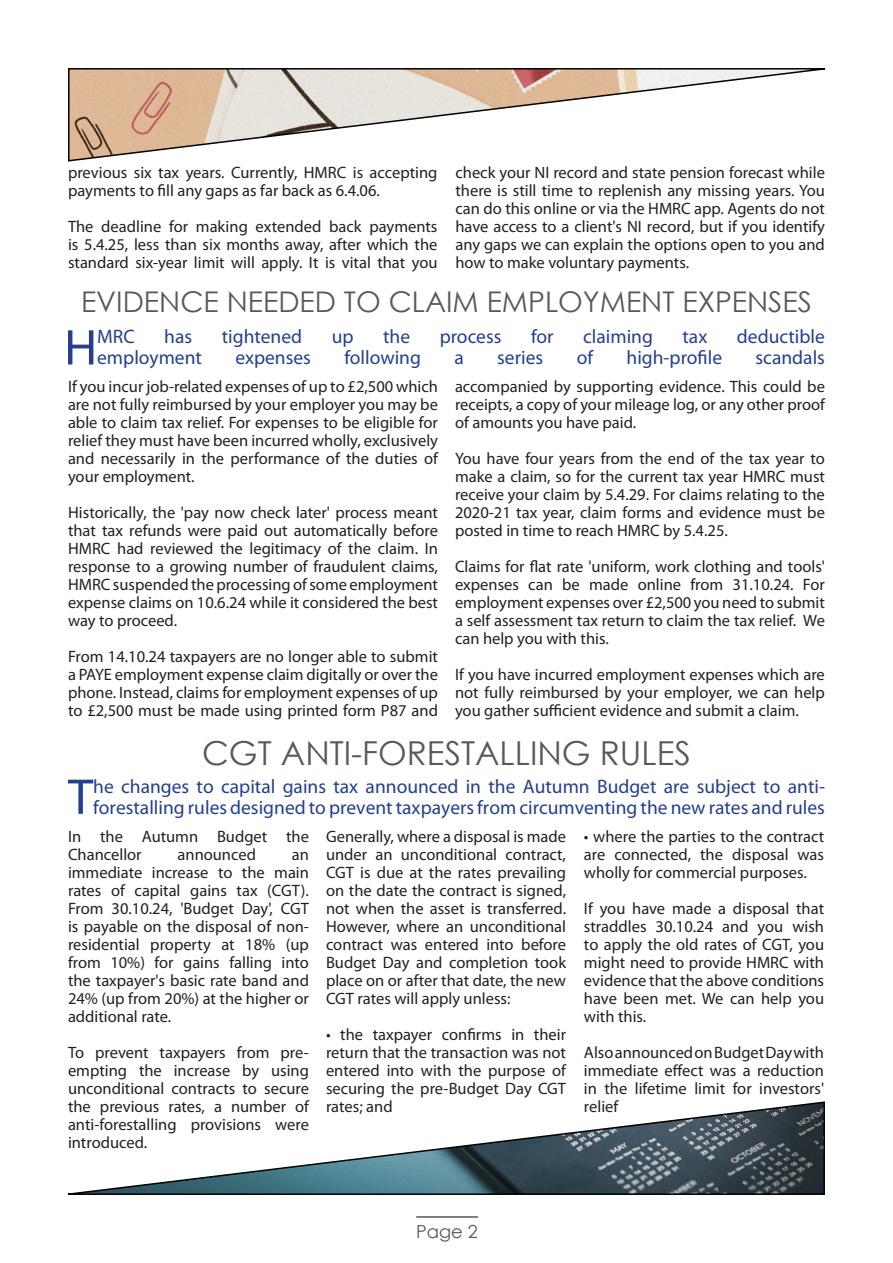
<style>
.page{position:relative;width:893px;height:1263px;background:#fff}
.page>*{position:absolute;margin:0;border:0;box-sizing:border-box;transform-origin:0 0}
.t1{font:50.7px "Myriad Pro";color:#253f8e}
.t2{font:33px "Century Gothic";color:#57585a}
.t3{font:28.5px "Century Gothic";color:#57585a}
.t4{font:19.5px/21px "Myriad Pro";color:#253f8e}
.t5{font:18px "Century Gothic";color:#57585a}
.t6{font:16.5px/18px "Myriad Pro";color:#231f20;text-align:justify}
</style>
<div class="page">
<svg style="left:68px;top:68px;width:757px;height:94px"></svg>
<hr style="left:416px;top:1216px;width:62px;height:2px;background:#57585a">
<svg style="left:68px;top:1101px;width:757px;height:94px"></svg>
<p class="t6" style="left:455px;top:163px;width:371px">check your NI record and state pension forecast while there is still time to replenish any missing years. You can do this online or via the HMRC app. Agents do not have access to a client's NI record, but if you identify any gaps we can explain the options open to you and how to make voluntary payments.</p>
<p class="t3" style="left:81px;top:282px;width:732px">EVIDENCE NEEDED TO CLAIM EMPLOYMENT EXPENSES</p>
<p class="t1" style="left:64px;top:316px;width:35px">H</p>
<p class="t4" style="left:97px;top:326px;width:39px">MRC</p>
<p class="t4" style="left:164px;top:326px;width:29px">has</p>
<p class="t4" style="left:222px;top:326px;width:82px">tightened</p>
<p class="t4" style="left:332px;top:326px;width:23px">up</p>
<p class="t4" style="left:383px;top:326px;width:29px">the</p>
<p class="t4" style="left:440px;top:326px;width:63px">process</p>
<p class="t4" style="left:531px;top:326px;width:24px">for</p>
<p class="t4" style="left:583px;top:326px;width:71px">claiming</p>
<p class="t4" style="left:682px;top:326px;width:26px">tax</p>
<p class="t4" style="left:737px;top:326px;width:89px">deductible</p>
<p class="t6" style="left:68px;top:163px;width:371px">previous six tax years. Currently, HMRC is accepting payments to fill any gaps as far back as 6.4.06.</p>
<p class="t6" style="left:68px;top:217px;width:371px">The deadline for making extended back payments is 5.4.25, less than six months away, after which the standard six-year limit will apply. It is vital that you</p>
<p class="t4" style="left:97px;top:347px;width:106px">employment</p>
<p class="t4" style="left:235px;top:347px;width:77px">expenses</p>
<p class="t4" style="left:344px;top:347px;width:78px">following</p>
<p class="t4" style="left:454px;top:347px;width:11px">a</p>
<p class="t4" style="left:497px;top:347px;width:48px">series</p>
<p class="t4" style="left:577px;top:347px;width:18px">of</p>
<p class="t4" style="left:626px;top:347px;width:97px">high-profile</p>
<p class="t4" style="left:756px;top:347px;width:71px">scandals</p>
<p class="t6" style="left:68px;top:377px;width:371px">If you incur job-related expenses of up to £2,500 which are not fully reimbursed by your employer you may be able to claim tax relief. For expenses to be eligible for relief they must have been incurred wholly, exclusively and necessarily in the performance of the duties of your employment.</p>
<p class="t6" style="left:68px;top:503px;width:371px">Historically, the 'pay now check later' process meant that tax refunds were paid out automatically before HMRC had reviewed the legitimacy of the claim. In response to a growing number of fraudulent claims, HMRC suspended the processing of some employment expense claims on 10.6.24 while it considered the best way to proceed.</p>
<p class="t6" style="left:68px;top:647px;width:371px">From 14.10.24 taxpayers are no longer able to submit a PAYE employment expense claim digitally or over the phone. Instead, claims for employment expenses of up to £2,500 must be made using printed form P87 and</p>
<p class="t6" style="left:455px;top:377px;width:371px">accompanied by supporting evidence. This could be receipts, a copy of your mileage log, or any other proof of amounts you have paid.</p>
<p class="t6" style="left:455px;top:449px;width:371px">You have four years from the end of the tax year to make a claim, so for the current tax year HMRC must receive your claim by 5.4.29. For claims relating to the 2020-21 tax year, claim forms and evidence must be posted in time to reach HMRC by 5.4.25.</p>
<p class="t6" style="left:455px;top:557px;width:371px">Claims for flat rate 'uniform, work clothing and tools' expenses can be made online from 31.10.24. For employment expenses over £2,500 you need to submit a self assessment tax return to claim the tax relief. We can help you with this.</p>
<p class="t6" style="left:455px;top:665px;width:371px">If you have incurred employment expenses which are not fully reimbursed by your employer, we can help you gather sufficient evidence and submit a claim.</p>
<p class="t2" style="left:202px;top:730px;width:490px">CGT ANTI-FORESTALLING RULES</p>
<p class="t1" style="left:68px;top:765px;width:27px">T</p>
<p class="t4" style="left:93px;top:775px;width:733px">he changes to capital gains tax announced in the Autumn Budget are subject to anti&shy;forestalling rules designed to prevent taxpayers from circumventing the new rates and rules</p>
<p class="t6" style="left:68px;top:827px;width:242px">In the Autumn Budget the<br>Chancellor</p>
<p class="t6" style="left:326px;top:827px;width:242px">Generally, where a disposal is made under an unconditional contract, CGT is due at the rates prevailing on the date the contract is signed, not when the asset is transferred.<br>However, where an unconditional contract was entered into before Budget Day and completion took place on or after that date, the new CGT rates will apply unless:</p>
<p class="t6" style="left:326px;top:1025px;width:242px">• the taxpayer confirms in their return that the transaction was not entered into with the purpose of securing the pre-Budget Day CGT rates; and</p>
<p class="t6" style="left:584px;top:827px;width:242px">• where the parties to the contract are connected, the disposal was wholly for commercial purposes.</p>
<p class="t6" style="left:584px;top:899px;width:242px">If you have made a disposal that straddles 30.10.24 and you wish to apply the old rates of CGT, you might need to provide HMRC with evidence that the above conditions have been met. We can help you with this.</p>
<p class="t6" style="left:584px;top:1043px;width:242px">Also announced on Budget Day with immediate effect was a reduction in the lifetime limit for investors' relief</p>
<p class="t6" style="left:178px;top:845px;width:80px">announced</p>
<p class="t6" style="left:68px;top:845px;width:242px;text-indent:224px">an immediate increase to the main rates of capital gains tax (CGT).<br>From 30.10.24, 'Budget Day', CGT is payable on the disposal of non&shy;residential property at 18% (up from 10%) for gains falling into the taxpayer's basic rate band and 24% (up from 20%) at the higher or additional rate.</p>
<p class="t6" style="left:68px;top:1043px;width:242px">To prevent taxpayers from pre&shy;empting the increase by using unconditional contracts to secure the previous rates, a number of anti-forestalling provisions were introduced.</p>
<p class="t5" style="left:416px;top:1218px;width:63px">Page 2</p>
</div>
